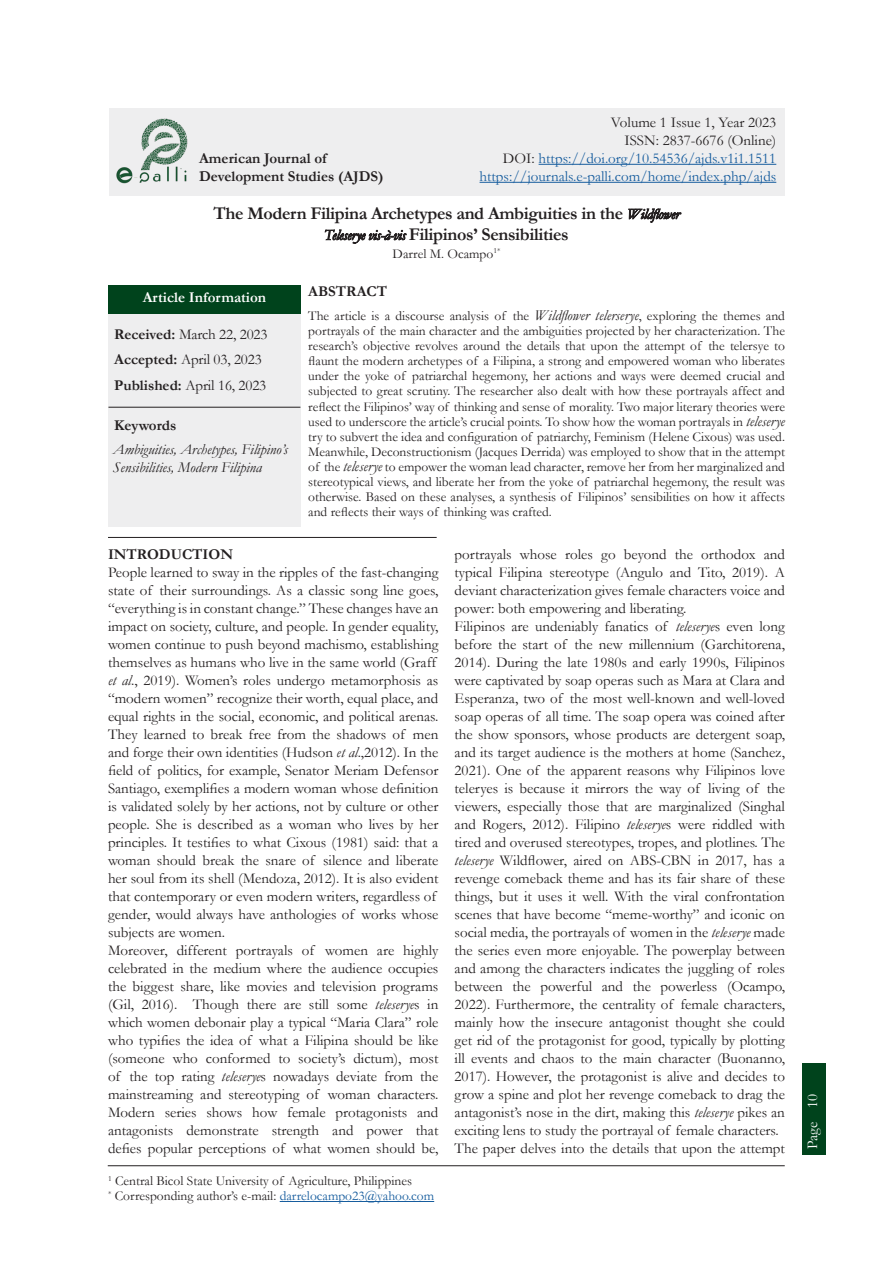
<style>
.page{position:relative;width:893px;height:1263px;background:#fff}
.page>*{position:absolute;margin:0;border:0;box-sizing:border-box;transform-origin:0 0}
.Article_Title{font:700 18px "Garamond";letter-spacing:-.02em;color:#231f20}
.Article_Body{font:15px/18px "Garamond";color:#231f20;text-align:justify}
.Title_Page_Doi{font:15px "Garamond";color:#175d9e}
.Article_Information{font:15px "Garamond";letter-spacing:-.01em;color:#231f20}
.Keywords{font:italic 15px/18px "Garamond";color:#231f20}
.Journal_Title{font:700 15px "Garamond";color:#231f20}
.Title_Page_Doi-2{font:15px "Garamond";color:#231f20}
.Article_Information-2{font:700 15px "Garamond";color:#fff}
.Inside_Title{font:700 15px "Garamond";color:#231f20}
.t1{font:15px "Garamond";color:#fff}
.Article_Body-2{font:13.5px/15px "Garamond";color:#231f20;text-align:justify}
.Authors_Footer{font:13.5px "Garamond";color:#231f20}
.Authors_Name{font:13.5px "Garamond";color:#231f20}
.s1{color:#231f20}
.s2{font-weight:400;font-style:italic;font-size:15px}
.s3{font-weight:700}
.s4{font-style:italic;font-size:15px}
.s5{font-style:italic}
.s6{color:#175d9e}
</style>
<div class="page">
<div style="left:802px;top:1063px;width:24px;height:91px;background:#00431c"></div>
<div style="left:109px;top:108px;width:675px;height:88px;background:#eeeeef"></div>
<hr style="left:539px;top:164px;width:237px;height:1px;background:#175d9e">
<hr style="left:480px;top:182px;width:296px;height:1px;background:#175d9e">
<img style="left:116px;top:118px;width:72px;height:66px">
<div style="left:108px;top:285px;width:193px;height:241px;background:#eeeeef"></div>
<div style="left:108px;top:285px;width:193px;height:29px;background:#00431c"></div>
<hr style="left:108px;top:407px;width:192px;height:1px;background:#231f20">
<hr style="left:108px;top:537px;width:329px;height:1px;background:#231f20">
<hr style="left:108px;top:1165px;width:677px;height:1px;background:#231f20">
<hr style="left:280px;top:1201px;width:154px;height:1px;background:#175d9e">
<p class="Title_Page_Doi-2" style="left:611px;top:112px;width:167px">Volume 1 Issue 1, Year 2023</p>
<p class="Title_Page_Doi-2" style="left:624px;top:130px;width:153px">ISSN: 2837-6676 (Online)</p>
<p class="Title_Page_Doi" style="left:503px;top:148px;width:275px"><span class="s1">DOI:</span> https://doi.org/10.54536/ajds.v1i1.1511</p>
<p class="Title_Page_Doi" style="left:480px;top:166px;width:298px">https://journals.e-palli.com/home/index.php/ajds</p>
<p class="Journal_Title" style="left:199px;top:148px;width:129px">American Journal of</p>
<p class="Journal_Title" style="left:199px;top:166px;width:186px">Development Studies (AJDS)</p>
<p class="Article_Title" style="left:213px;top:201px;width:468px">The Modern Filipina Archetypes and Ambiguities in the <span class="s2">Wildflower</span></p>
<p class="Article_Title" style="left:324px;top:222px;width:246px"><span class="s2">Teleserye vis-à-vis</span> Filipinos’ Sensibilities</p>
<p class="Authors_Name" style="left:393px;top:244px;width:109px">Darrel M. Ocampo<sup>1*</sup></p>
<p class="Article_Information-2" style="left:143px;top:287px;width:125px">Article Information</p>
<p class="Article_Information" style="left:114px;top:324px;width:155px"><span class="s3">Received:</span> March 22, 2023</p>
<p class="Article_Information" style="left:114px;top:349px;width:149px"><span class="s3">Accepted:</span> April 03, 2023</p>
<p class="Article_Information" style="left:114px;top:375px;width:154px"><span class="s3">Published:</span> April 16, 2023</p>
<p class="Journal_Title" style="left:114px;top:415px;width:64px">Keywords</p>
<p class="Keywords" style="left:113px;top:440px;width:176px">Ambiguities, Archetypes, Filipino’s<br>Sensibilities, Modern Filipina</p>
<p class="Journal_Title" style="left:308px;top:281px;width:80px">ABSTRACT</p>
<p class="Article_Body-2" style="left:308px;top:308px;width:478px">The article is a discourse analysis of the <span class="s4">Wildflower telerserye</span>, exploring the themes and portrayals of the main character and the ambiguities projected by her characterization. The research’s objective revolves around the details that upon the attempt of the telersye to flaunt the modern archetypes of a Filipina, a strong and empowered woman who liberates under the yoke of patriarchal hegemony, her actions and ways were deemed crucial and subjected to great scrutiny. The researcher also dealt with how these portrayals affect and reflect the Filipinos’ way of thinking and sense of morality. Two major literary theories were used to underscore the article’s crucial points. To show how the woman portrayals in <span class="s4">teleserye </span>try to subvert the idea and configuration of patriarchy, Feminism (Helene Cixous) was used.<br>Meanwhile, Deconstructionism (Jacques Derrida) was employed to show that in the attempt of the <span class="s4">teleserye</span> to empower the woman lead character, remove her from her marginalized and stereotypical views, and liberate her from the yoke of patriarchal hegemony, the result was otherwise. Based on these analyses, a synthesis of Filipinos’ sensibilities on how it affects and reflects their ways of thinking was crafted.</p>
<p class="Inside_Title" style="left:108px;top:544px;width:127px">INTRODUCTION</p>
<p class="Article_Body" style="left:108px;top:563px;width:332px;text-align:left">People learned to sway in the ripples of the fast-changing state of their surroundings. As a classic song line goes, “everything is in constant change.” These changes have an impact on society, culture, and people. In gender equality, women continue to push beyond machismo, establishing themselves as humans who live in the same world (Graff <span class="s5">et al</span>., 2019). Women’s roles undergo metamorphosis as “modern women” recognize their worth, equal place, and equal rights in the social, economic, and political arenas.<br>They learned to break free from the shadows of men and forge their own identities (Hudson <span class="s5">et al</span>.,2012). In the field of politics, for example, Senator Meriam Defensor Santiago, exemplifies a modern woman whose definition is validated solely by her actions, not by culture or other people. She is described as a woman who lives by her principles. It testifies to what Cixous (1981) said: that a woman should break the snare of silence and liberate her soul from its shell (Mendoza, 2012). It is also evident that contemporary or even modern writers, regardless of gender, would always have anthologies of works whose subjects are women.</p>
<p class="Article_Body" style="left:108px;top:941px;width:332px">Moreover, different portrayals of women are highly celebrated in the medium where the audience occupies the biggest share, like movies and television programs (Gil, 2016). Though there are still some <span class="s5">teleserye</span>s in which women debonair play a typical “Maria Clara” role who typifies the idea of what a Filipina should be like (someone who conformed to society’s dictum), most of the top rating <span class="s5">teleserye</span>s nowadays deviate from the mainstreaming and stereotyping of woman characters.<br>Modern series shows how female protagonists and antagonists demonstrate strength and power that defies popular perceptions of what women should be,</p>
<p class="Authors_Footer" style="left:108px;top:1172px;width:305px"><sup>1</sup> Central Bicol State University of Agriculture, Philippines</p>
<p class="Authors_Footer" style="left:108px;top:1187px;width:328px"><sup>*</sup> Corresponding author’s e-mail: <span class="s6">darrelocampo23@yahoo.com</span></p>
<p class="Article_Body" style="left:455px;top:545px;width:332px">portrayals whose roles go beyond the orthodox and typical Filipina stereotype (Angulo and Tito, 2019). A deviant characterization gives female characters voice and power: both empowering and liberating.</p>
<p class="Article_Body" style="left:455px;top:617px;width:332px">Filipinos are undeniably fanatics of <span class="s5">teleserye</span>s even long before the start of the new millennium (Garchitorena, 2014). During the late 1980s and early 1990s, Filipinos were captivated by soap operas such as Mara at Clara and Esperanza, two of the most well-known and well-loved soap operas of all time. The soap opera was coined after the show sponsors, whose products are detergent soap, and its target audience is the mothers at home (Sanchez, 2021). One of the apparent reasons why Filipinos love teleryes is because it mirrors the way of living of the viewers, especially those that are marginalized (Singhal and Rogers, 2012). Filipino <span class="s5">teleserye</span>s were riddled with tired and overused stereotypes, tropes, and plotlines. The <span class="s5">teleserye</span> Wildflower, aired on ABS-CBN in 2017, has a revenge comeback theme and has its fair share of these things, but it uses it well. With the viral confrontation scenes that have become “meme-worthy” and iconic on social media, the portrayals of women in the <span class="s5">teleserye</span> made the series even more enjoyable. The powerplay between and among the characters indicates the juggling of roles between the powerful and the powerless (Ocampo, 2022). Furthermore, the centrality of female characters, mainly how the insecure antagonist thought she could get rid of the protagonist for good, typically by plotting ill events and chaos to the main character (Buonanno, 2017). However, the protagonist is alive and decides to grow a spine and plot her revenge comeback to drag the antagonist’s nose in the dirt, making this <span class="s5">teleserye</span> pikes an exciting lens to study the portrayal of female characters.</p>
<p class="Article_Body" style="left:455px;top:1139px;width:332px">The paper delves into the details that upon the attempt</p>
<p class="t1" style="left:802px;top:1149px;width:57px;rotate:-90deg">Page 10</p>
</div>
